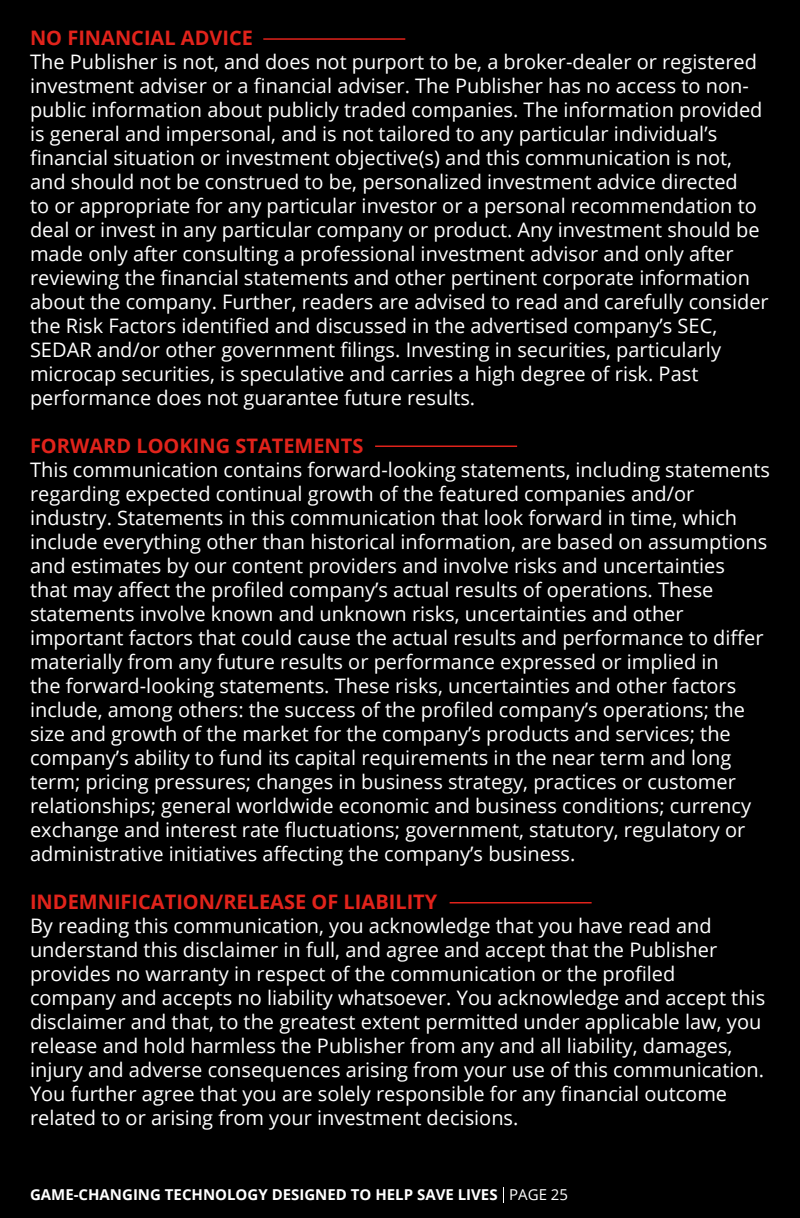
<style>
.page{position:relative;width:800px;height:1218px;background:#000}
.page>*{position:absolute;margin:0;border:0;box-sizing:border-box;transform-origin:0 0}
.t1{font:20px/24px "Open Sans";color:#fff}
.t2{font:700 20px "Open Sans";color:#e1231b}
.t3{font:700 15px "Open Sans";color:#fff}
.s1{font-weight:400}
</style>
<div class="page">
<hr style="left:263px;top:38px;width:142px;height:2px;background:#e1231b">
<hr style="left:375px;top:446px;width:142px;height:1px;background:#e1231b">
<hr style="left:450px;top:902px;width:142px;height:2px;background:#e1231b">
<svg style="left:503px;top:1187px;width:1px;height:16px"></svg>
<p class="t2" style="left:30px;top:24px;width:225px">NO FINANCIAL ADVICE</p>
<p class="t1" style="left:30px;top:50px;width:740px">The Publisher is not, and does not purport to be, a broker-dealer or registered investment adviser or a financial adviser. The Publisher has no access to non&shy;public information about publicly traded companies. The information provided is general and impersonal, and is not tailored to any particular individual’s financial situation or investment objective(s) and this communication is not, and should not be construed to be, personalized investment advice directed<br>to or appropriate for any particular investor or a personal recommendation to deal or invest in any particular company or product. Any investment should be made only after consulting a professional investment advisor and only after reviewing the financial statements and other pertinent corporate information about the company. Further, readers are advised to read and carefully consider the Risk Factors identified and discussed in the advertised company’s SEC, SEDAR and/or other government filings. Investing in securities, particularly microcap securities, is speculative and carries a high degree of risk. Past performance does not guarantee future results.</p>
<p class="t2" style="left:30px;top:432px;width:335px">FORWARD LOOKING STATEMENTS</p>
<p class="t1" style="left:30px;top:458px;width:742px">This communication contains forward-looking statements, including statements regarding expected continual growth of the featured companies and/or industry. Statements in this communication that look forward in time, which include everything other than historical information, are based on assumptions and estimates by our content providers and involve risks and uncertainties<br>that may affect the profiled company’s actual results of operations. These statements involve known and unknown risks, uncertainties and other important factors that could cause the actual results and performance to differ materially from any future results or performance expressed or implied in<br>the forward-looking statements. These risks, uncertainties and other factors include, among others: the success of the profiled company’s operations; the size and growth of the market for the company’s products and services; the company’s ability to fund its capital requirements in the near term and long term; pricing pressures; changes in business strategy, practices or customer relationships; general worldwide economic and business conditions; currency exchange and interest rate fluctuations; government, statutory, regulatory or administrative initiatives affecting the company’s business.</p>
<p class="t2" style="left:30px;top:888px;width:409px">INDEMNIFICATION/RELEASE OF LIABILITY</p>
<p class="t1" style="left:30px;top:914px;width:737px">By reading this communication, you acknowledge that you have read and understand this disclaimer in full, and agree and accept that the Publisher provides no warranty in respect of the communication or the profiled company and accepts no liability whatsoever. You acknowledge and accept this disclaimer and that, to the greatest extent permitted under applicable law, you release and hold harmless the Publisher from any and all liability, damages, injury and adverse consequences arising from your use of this communication.<br>You further agree that you are solely responsible for any financial outcome related to or arising from your investment decisions.</p>
<p class="t3" style="left:30px;top:1184px;width:540px">GAME-CHANGING TECHNOLOGY DESIGNED TO HELP SAVE LIVES <span class="s1">PAGE 25</span></p>
</div>
